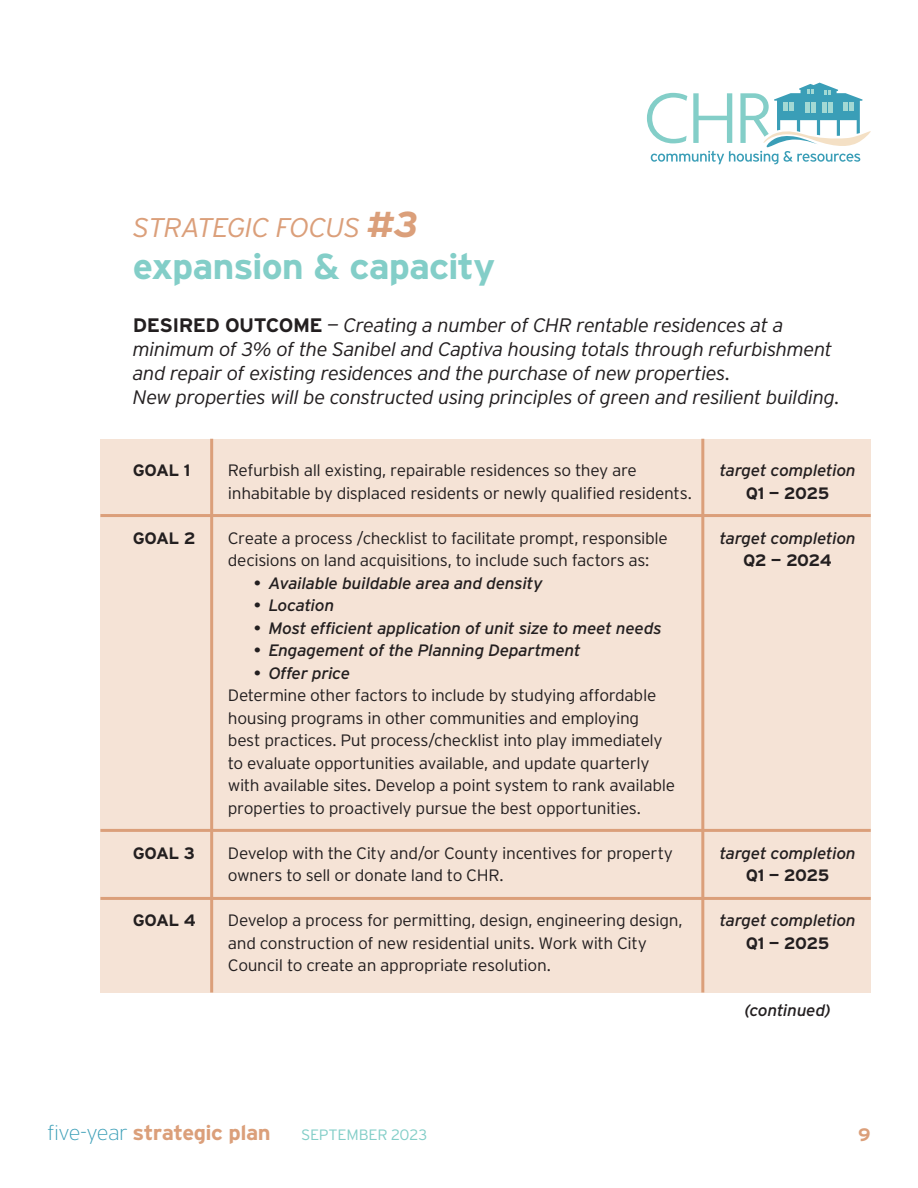
<style>
.page{position:relative;width:918px;height:1188px;background:#fff}
.page>*{position:absolute;margin:0;border:0;box-sizing:border-box;transform-origin:0 0}
.t1{font:700 36px "Interstate";letter-spacing:-.03em;color:#83cec8;scale:1.05 1}
.t2{font:italic 300 27px "Interstate";letter-spacing:-.035em;color:#db9f7a;scale:1.05 1}
.t3{font:700 21px "Interstate";letter-spacing:-.025em;color:#db9f7a;scale:1.05 1}
.t4{font:italic 300 19.5px/24px "Interstate";letter-spacing:-.03em;color:#231f20;scale:1.05 1}
.t5{font:700 18px "Interstate";color:#db9f7a;scale:1.05 1}
.t6{font:300 16.5px/22.5px "Interstate";letter-spacing:-.02em;color:#231f20;scale:1.05 1}
.t7{font:italic 16.5px "Interstate";letter-spacing:-.02em;color:#231f20;scale:1.05 1}
.t8{font:700 16.5px "Interstate";letter-spacing:-.03em;color:#231f20;scale:1.05 1}
.s1{font-weight:700;font-size:36px}
.s2{font-weight:700;font-style:normal}
.s3{font-weight:200;color:#3a9eb7}
.s4{font-weight:300;font-size:15px;color:#83cec8}
</style>
<div class="page">
<div style="left:100px;top:439px;width:771px;height:554px;background:#f5e3d6"></div>
<svg style="left:647px;top:83px;width:224px;height:81px"></svg>
<hr style="left:210px;top:439px;width:3px;height:554px;background:#db9f7a">
<hr style="left:701px;top:439px;width:3px;height:554px;background:#db9f7a">
<hr style="left:100px;top:514px;width:771px;height:3px;background:#db9f7a">
<hr style="left:100px;top:829px;width:771px;height:3px;background:#db9f7a">
<hr style="left:100px;top:897px;width:771px;height:3px;background:#db9f7a">
<h2 class="t2" style="left:133px;top:213px;width:273px">STRATEGIC FOCUS <span class="s1">#3</span></h2>
<h1 class="t1" style="left:133px;top:247px;width:347px">expansion &amp; capacity</h1>
<p class="t4" style="left:133px;top:313px;width:675px"><span class="s2">DESIRED OUTCOME</span> — Creating a number of CHR rentable residences at a minimum of 3% of the Sanibel and Captiva housing totals through refurbishment and repair of existing residences and the purchase of new properties.<br>New properties will be constructed using principles of green and resilient building.</p>
<p class="t8" style="left:133px;top:461px;width:56px">GOAL 1</p>
<p class="t8" style="left:133px;top:529px;width:61px">GOAL 2</p>
<p class="t8" style="left:133px;top:844px;width:61px">GOAL 3</p>
<p class="t8" style="left:133px;top:911px;width:61px">GOAL 4</p>
<p class="t6" style="left:228px;top:459px;width:443px">Refurbish all existing, repairable residences so they are inhabitable by displaced residents or newly qualified residents.</p>
<p class="t6" style="left:228px;top:527px;width:421px">Create a process /checklist to facilitate prompt, responsible decisions on land acquisitions, to include such factors as:</p>
<p class="t7" style="left:253px;top:574px;width:277px">• Available buildable area and density</p>
<p class="t7" style="left:253px;top:596px;width:78px">• Location</p>
<p class="t7" style="left:253px;top:619px;width:390px">• Most efficient application of unit size to meet needs</p>
<p class="t7" style="left:253px;top:641px;width:313px">• Engagement of the Planning Department</p>
<p class="t7" style="left:253px;top:664px;width:94px">• Offer price</p>
<p class="t6" style="left:228px;top:684px;width:427px">Determine other factors to include by studying affordable housing programs in other communities and employing best practices. Put process/checklist into play immediately to evaluate opportunities available, and update quarterly with available sites. Develop a point system to rank available properties to proactively pursue the best opportunities.</p>
<p class="t6" style="left:228px;top:842px;width:426px">Develop with the City and/or County incentives for property owners to sell or donate land to CHR.</p>
<p class="t6" style="left:228px;top:909px;width:435px">Develop a process for permitting, design, engineering design, and construction of new residential units. Work with City<br>Council to create an appropriate resolution.</p>
<p class="t7" style="left:719px;top:461px;width:131px">target completion</p>
<p class="t8" style="left:746px;top:484px;width:81px">Q1 — 2025</p>
<p class="t7" style="left:719px;top:529px;width:131px">target completion</p>
<p class="t8" style="left:743px;top:551px;width:86px">Q2 — 2024</p>
<p class="t7" style="left:719px;top:844px;width:131px">target completion</p>
<p class="t8" style="left:746px;top:866px;width:81px">Q1 — 2025</p>
<p class="t7" style="left:719px;top:911px;width:131px">target completion</p>
<p class="t8" style="left:746px;top:934px;width:81px">Q1 — 2025</p>
<p class="t7" style="left:745px;top:1001px;width:83px">(continued)</p>
<p class="t3" style="left:47px;top:1121px;width:363px"><span class="s3">five-year</span> strategic plan <span class="s4">SEPTEMBER 2023</span></p>
<p class="t5" style="left:858px;top:1124px;width:13px">9</p>
</div>
